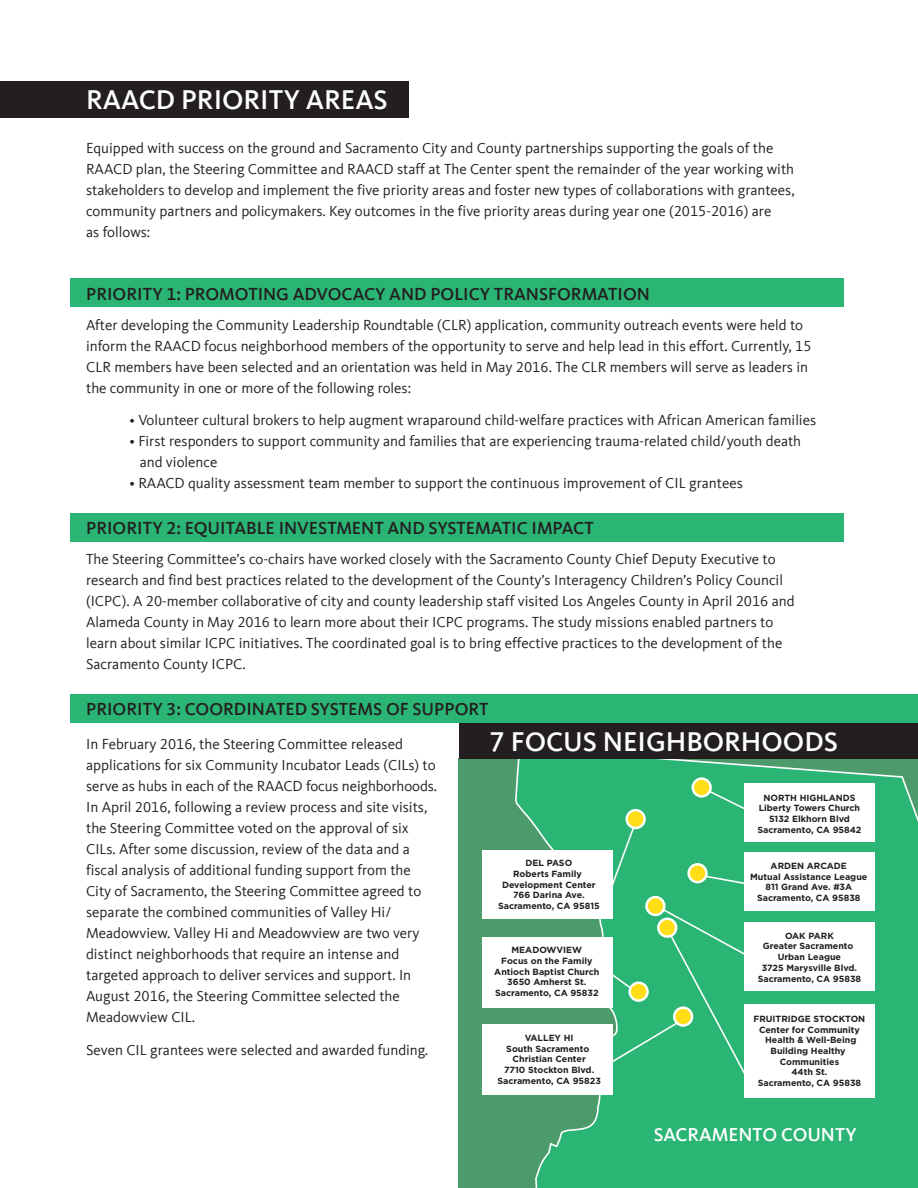
<style>
.page{position:relative;width:918px;height:1188px;background:#fff}
.page>*{position:absolute;margin:0;border:0;box-sizing:border-box;transform-origin:0 0}
.t1{font:500 27.9px "Kievit Offc";color:#fff}
.t2{font:500 19.35px "Kievit Offc";color:#fff}
.t3{font:500 18px "Kievit Offc";color:#231f20}
.t4{font:15px/21px "Kievit Offc";color:#231f20}
.t5{font:700 9px/10.6px "Gotham";color:#231f20;text-align:center}
</style>
<div class="page">
<div style="left:459px;top:758px;width:459px;height:430px;background:#4d9b6a"></div>
<svg style="left:514px;top:758px;width:404px;height:430px;background:#31b274"></svg>
<div style="left:744px;top:853px;width:131px;height:58px;background:#fff"></div>
<div style="left:482px;top:937px;width:131px;height:71px;background:#fff"></div>
<div style="left:482px;top:1024px;width:131px;height:71px;background:#fff"></div>
<div style="left:744px;top:784px;width:131px;height:58px;background:#fff"></div>
<div style="left:482px;top:850px;width:131px;height:69px;background:#fff"></div>
<div style="left:744px;top:923px;width:131px;height:68px;background:#fff"></div>
<div style="left:744px;top:1004px;width:131px;height:94px;background:#fff"></div>
<div style="left:70px;top:278px;width:774px;height:29px;background:#2ab574"></div>
<div style="left:70px;top:513px;width:774px;height:29px;background:#2ab574"></div>
<div style="left:0;top:81px;width:408px;height:37px;background:#231f20"></div>
<div style="left:459px;top:723px;width:459px;height:35px;background:#231f20"></div>
<svg style="left:700px;top:785px;width:44px;height:28px"></svg>
<svg style="left:697px;top:873px;width:47px;height:13px"></svg>
<svg style="left:610px;top:817px;width:29px;height:71px;background:#41bd83"></svg>
<svg style="left:583px;top:905px;width:169px;height:179px"></svg>
<svg style="left:627px;top:810px;width:18px;height:18px"></svg>
<div style="left:626px;top:809px;width:20px;height:20px;border:2px solid #fff;border-radius:50%"></div>
<svg style="left:689px;top:864px;width:17px;height:18px"></svg>
<div style="left:687px;top:863px;width:21px;height:20px;border:2px solid #fff;border-radius:50%"></div>
<svg style="left:647px;top:897px;width:17px;height:18px"></svg>
<div style="left:645px;top:896px;width:21px;height:20px;border:2px solid #fff;border-radius:50%"></div>
<svg style="left:658px;top:919px;width:18px;height:18px"></svg>
<div style="left:657px;top:918px;width:20px;height:20px;border:2px solid #fff;border-radius:50%"></div>
<svg style="left:630px;top:983px;width:18px;height:18px"></svg>
<div style="left:628px;top:982px;width:21px;height:20px;border:2px solid #fff;border-radius:50%"></div>
<svg style="left:674px;top:1008px;width:18px;height:18px"></svg>
<div style="left:673px;top:1006px;width:20px;height:21px;border:2px solid #fff;border-radius:50%"></div>
<svg style="left:693px;top:779px;width:18px;height:17px"></svg>
<div style="left:692px;top:777px;width:20px;height:21px;border:2px solid #fff;border-radius:50%"></div>
<div style="left:70px;top:694px;width:848px;height:29px;background:#2ab574"></div>
<h1 class="t1" style="left:86px;top:84px;width:303px">RAACD PRIORITY AREAS</h1>
<p class="t4" style="left:86px;top:138px;width:710px">Equipped with success on the ground and Sacramento City and County partnerships supporting the goals of the RAACD plan, the Steering Committee and RAACD staff at The Center spent the remainder of the year working with stakeholders to develop and implement the five priority areas and foster new types of collaborations with grantees, community partners and policymakers. Key outcomes in the five priority areas during year one (2015-2016) are<br>as follows:</p>
<p class="t3" style="left:86px;top:284px;width:565px">PRIORITY 1: PROMOTING ADVOCACY AND POLICY TRANSFORMATION</p>
<p class="t4" style="left:86px;top:315px;width:727px">After developing the Community Leadership Roundtable (CLR) application, community outreach events were held to inform the RAACD focus neighborhood members of the opportunity to serve and help lead in this effort. Currently, 15<br>CLR members have been selected and an orientation was held in May 2016. The CLR members will serve as leaders in the community in one or more of the following roles:</p>
<p class="t4" style="left:130px;top:409px;width:688px">• Volunteer cultural brokers to help augment wraparound child-welfare practices with African American families</p>
<p class="t4" style="left:140px;top:430px;width:663px;text-indent:-10px">• First responders to support community and families that are experiencing trauma-related child/youth death and violence</p>
<p class="t4" style="left:130px;top:472px;width:615px">• RAACD quality assessment team member to support the continuous improvement of CIL grantees</p>
<p class="t3" style="left:86px;top:518px;width:509px">PRIORITY 2: EQUITABLE INVESTMENT AND SYSTEMATIC IMPACT</p>
<p class="t4" style="left:86px;top:549px;width:710px">The Steering Committee’s co-chairs have worked closely with the Sacramento County Chief Deputy Executive to research and find best practices related to the development of the County’s Interagency Children’s Policy Council (ICPC). A 20-member collaborative of city and county leadership staff visited Los Angeles County in April 2016 and Alameda County in May 2016 to learn more about their ICPC programs. The study missions enabled partners to learn about similar ICPC initiatives. The coordinated goal is to bring effective practices to the development of the Sacramento County ICPC.</p>
<p class="t3" style="left:86px;top:699px;width:404px">PRIORITY 3: COORDINATED SYSTEMS OF SUPPORT</p>
<p class="t4" style="left:86px;top:734px;width:353px">In February 2016, the Steering Committee released applications for six Community Incubator Leads (CILs) to serve as hubs in each of the RAACD focus neighborhoods.<br>In April 2016, following a review process and site visits, the Steering Committee voted on the approval of six CILs. After some discussion, review of the data and a fiscal analysis of additional funding support from the City of Sacramento, the Steering Committee agreed to separate the combined communities of Valley Hi/ Meadowview. Valley Hi and Meadowview are two very distinct neighborhoods that require an intense and targeted approach to deliver services and support. In August 2016, the Steering Committee selected the Meadowview CIL.</p>
<p class="t4" style="left:86px;top:1040px;width:344px">Seven CIL grantees were selected and awarded funding.</p>
<h1 class="t1" style="left:490px;top:725px;width:350px">7 FOCUS NEIGHBORHOODS</h1>
<p class="t5" style="left:757px;top:792px;width:106px">NORTH HIGHLANDS<br>Liberty Towers Church<br>5132 Elkhorn Blvd<br>Sacramento, CA 95842</p>
<p class="t5" style="left:498px;top:857px;width:103px">DEL PASO<br>Roberts Family<br>Development Center<br>766 Darina Ave.<br>Sacramento, CA 95815</p>
<p class="t5" style="left:750px;top:860px;width:119px">ARDEN ARCADE<br>Mutual Assistance League<br>811 Grand Ave. #3A<br>Sacramento, CA 95838</p>
<p class="t5" style="left:494px;top:945px;width:107px">MEADOWVIEW<br>Focus on the Family<br>Antioch Baptist Church<br>3650 Amherst St.<br>Sacramento, CA 95832</p>
<p class="t5" style="left:497px;top:1032px;width:105px">VALLEY HI<br>South Sacramento<br>Christian Center<br>7710 Stockton Blvd.<br>Sacramento, CA 95823</p>
<p class="t5" style="left:758px;top:930px;width:105px">OAK PARK<br>Greater Sacramento<br>Urban League<br>3725 Marysville Blvd.<br>Sacramento, CA 95838</p>
<p class="t5" style="left:754px;top:1013px;width:113px">FRUITRIDGE STOCKTON<br>Center for Community<br>Health &amp; Well-Being<br>Building Healthy<br>Communities<br>44th St.<br>Sacramento, CA 95838</p>
<p class="t2" style="left:654px;top:1124px;width:204px">SACRAMENTO COUNTY</p>
</div>
